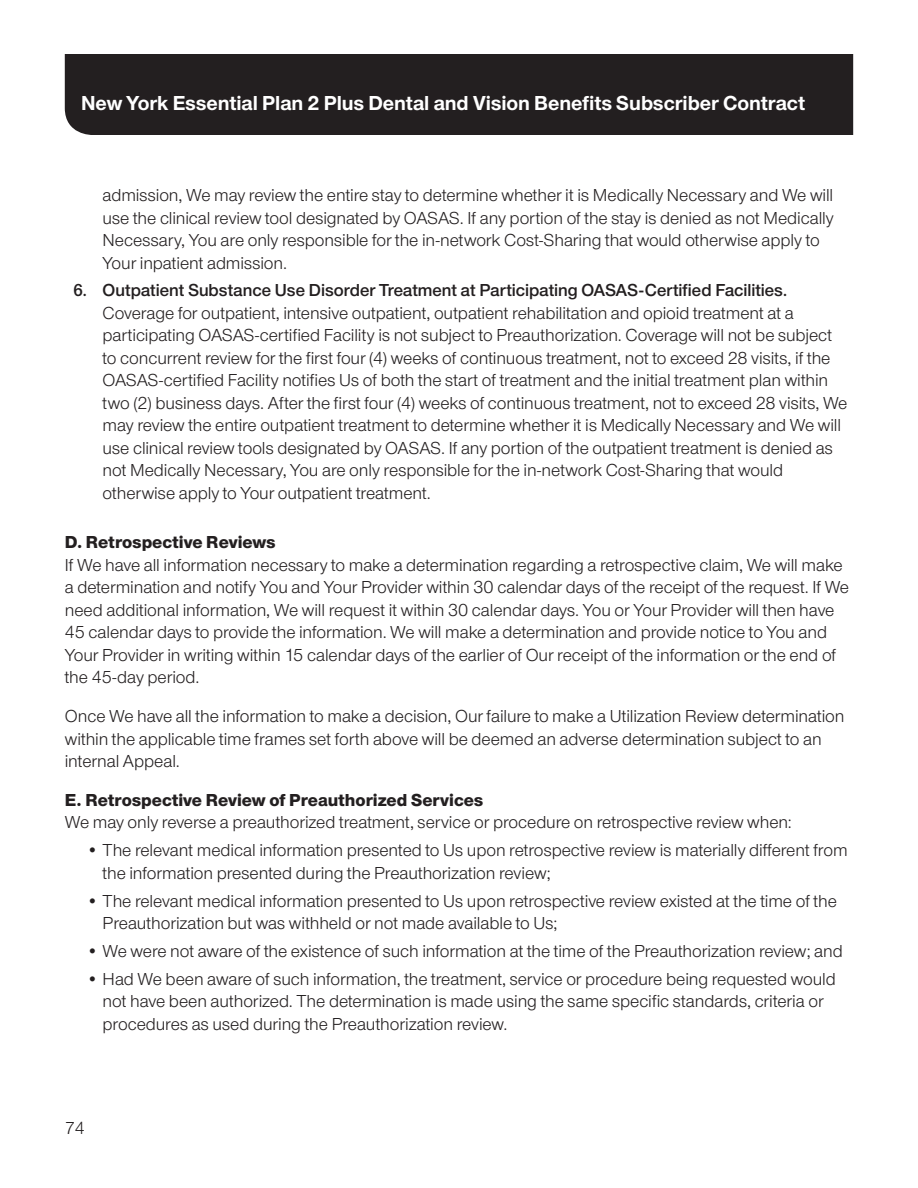
<style>
.page{position:relative;width:918px;height:1188px;background:#fff}
.page>*{position:absolute;margin:0;border:0;box-sizing:border-box;transform-origin:0 0}
.t1{font:700 21px "UHC Sans";color:#fff}
.Body___numbers___add{font:18px/22.5px "UHC Sans";letter-spacing:-.005em;color:#231f20}
.Body___12_15{font:18px/22.5px "UHC Sans";letter-spacing:-.005em;color:#231f20}
.Body___bullets_12_15{font:18px/22.5px "UHC Sans";letter-spacing:-.005em;color:#231f20}
.Body_BEFORE_bullet{font:18px "UHC Sans";letter-spacing:-.005em;color:#231f20}
.SUB_Subhead___12_15{font:800 18px "UHC Sans";color:#231f20}
.SUB_Subhead___AFTER{font:800 18px "UHC Sans";color:#231f20}
.s1{font-weight:600}
</style>
<div class="page">
<div style="left:65px;top:54px;width:788px;height:81px;background:#231f20"></div>
<p class="t1" style="left:81px;top:88px;width:726px">New York Essential Plan 2 Plus Dental and Vision Benefits Subscriber Contract</p>
<p class="Body___numbers___add" style="left:103px;top:183px;width:733px">admission, We may review the entire stay to determine whether it is Medically Necessary and We will use the clinical review tool designated by OASAS. If any portion of the stay is denied as not Medically Necessary, You are only responsible for the in-network Cost-Sharing that would otherwise apply to Your inpatient admission.</p>
<p class="Body___numbers___add" style="left:103px;top:279px;width:746px;text-indent:-29px"><span class="s1">6. Outpatient Substance Use Disorder Treatment at Participating OASAS-Certified Facilities.<br></span>Coverage for outpatient, intensive outpatient, outpatient rehabilitation and opioid treatment at a participating OASAS-certified Facility is not subject to Preauthorization. Coverage will not be subject to concurrent review for the first four (4) weeks of continuous treatment, not to exceed 28 visits, if the OASAS-certified Facility notifies Us of both the start of treatment and the initial treatment plan within two (2) business days. After the first four (4) weeks of continuous treatment, not to exceed 28 visits, We may review the entire outpatient treatment to determine whether it is Medically Necessary and We will use clinical review tools designated by OASAS. If any portion of the outpatient treatment is denied as not Medically Necessary, You are only responsible for the in-network Cost-Sharing that would otherwise apply to Your outpatient treatment.</p>
<p class="SUB_Subhead___AFTER" style="left:65px;top:530px;width:212px">D. Retrospective Reviews</p>
<p class="Body___12_15" style="left:65px;top:553px;width:786px">If We have all information necessary to make a determination regarding a retrospective claim, We will make a determination and notify You and Your Provider within 30 calendar days of the receipt of the request. If We need additional information, We will request it within 30 calendar days. You or Your Provider will then have 45 calendar days to provide the information. We will make a determination and provide notice to You and Your Provider in writing within 15 calendar days of the earlier of Our receipt of the information or the end of the 45-day period.</p>
<p class="Body___12_15" style="left:65px;top:704px;width:781px">Once We have all the information to make a decision, Our failure to make a Utilization Review determination within the applicable time frames set forth above will be deemed an adverse determination subject to an internal Appeal.</p>
<p class="SUB_Subhead___12_15" style="left:65px;top:787px;width:420px">E. Retrospective Review of Preauthorized Services</p>
<p class="Body_BEFORE_bullet" style="left:65px;top:811px;width:729px">We may only reverse a preauthorized treatment, service or procedure on retrospective review when:</p>
<p class="Body___bullets_12_15" style="left:103px;top:838px;width:747px;text-indent:-16px">• The relevant medical information presented to Us upon retrospective review is materially different from the information presented during the Preauthorization review;</p>
<p class="Body___bullets_12_15" style="left:103px;top:889px;width:736px;text-indent:-16px">• The relevant medical information presented to Us upon retrospective review existed at the time of the<br>Preauthorization but was withheld or not made available to Us;</p>
<p class="Body___bullets_12_15" style="left:86px;top:939px;width:758px">• We were not aware of the existence of such information at the time of the Preauthorization review; and</p>
<p class="Body___bullets_12_15" style="left:103px;top:967px;width:735px;text-indent:-16px">• Had We been aware of such information, the treatment, service or procedure being requested would not have been authorized. The determination is made using the same specific standards, criteria or procedures as used during the Preauthorization review.</p>
<p class="Body___numbers___add" style="left:65px;top:1116px;width:22px">74</p>
</div>
